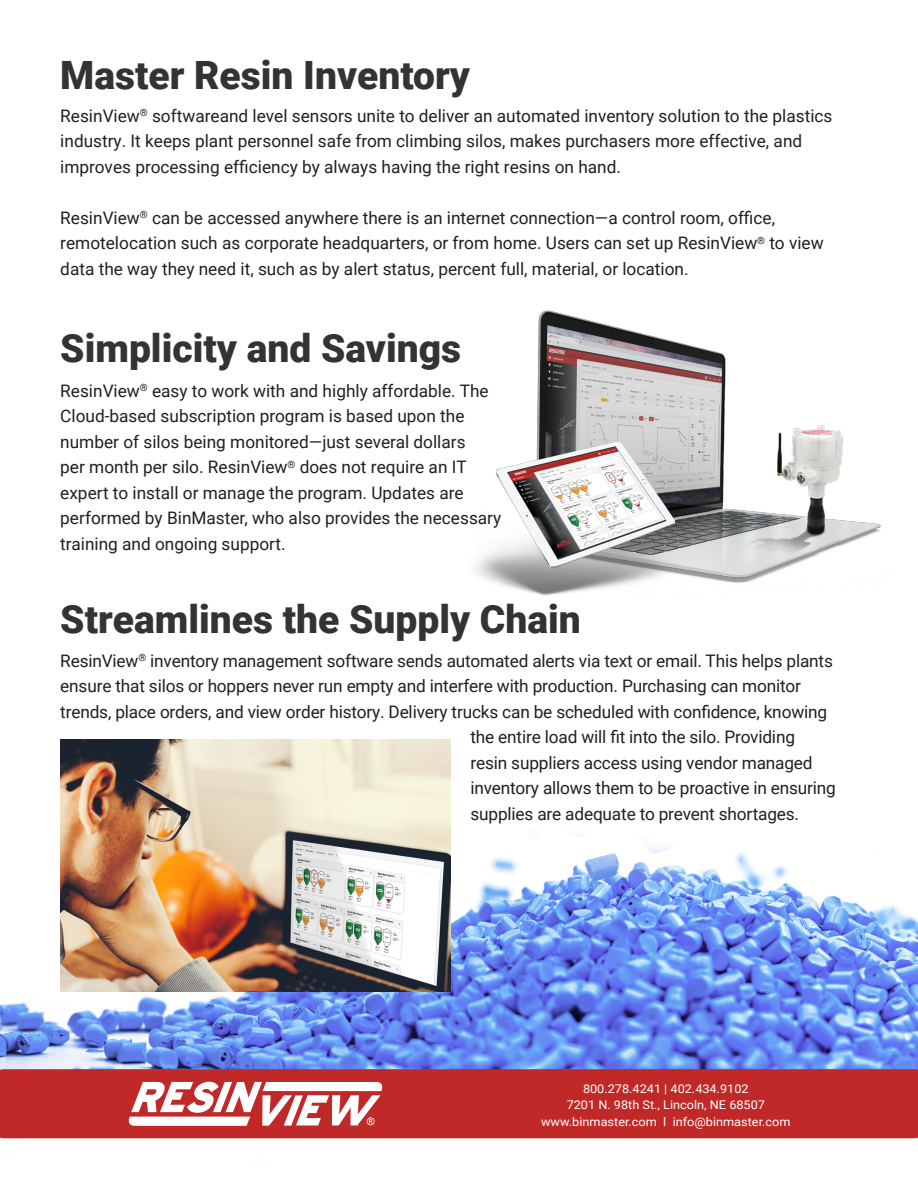
<style>
.page{position:relative;width:918px;height:1188px;background:#fff}
.page>*{position:absolute;margin:0;border:0;box-sizing:border-box;transform-origin:0 0}
.t1{font:900 39px "Roboto";color:#323332}
.t2{font:17.25px/25.5px "Roboto";color:#231f20}
.t3{font:12px "Roboto";color:#fff;scale:1.06 1}
</style>
<div class="page">
<img style="left:0;top:739px;width:918px;height:400px">
<img style="left:61px;top:739px;width:389px;height:253px">
<img style="left:475px;top:310px;width:406px;height:286px">
<div style="left:0;top:1069px;width:918px;height:69px;background:#c12929"></div>
<svg style="left:128px;top:1082px;width:255px;height:44px"></svg>
<p class="t1" style="left:60px;top:48px;width:411px">Master Resin Inventory</p>
<p class="t2" style="left:60px;top:102px;width:774px">ResinView<sup>®</sup> softwareand level sensors unite to deliver an automated inventory solution to the plastics industry. It keeps plant personnel safe from climbing silos, makes purchasers more effective, and improves processing efficiency by always having the right resins on hand.</p>
<p class="t2" style="left:60px;top:204px;width:765px">ResinView<sup>®</sup> can be accessed anywhere there is an internet connection—a control room, office, remotelocation such as corporate headquarters, or from home. Users can set up ResinView<sup>®</sup> to view data the way they need it, such as by alert status, percent full, material, or location.</p>
<p class="t1" style="left:60px;top:320px;width:402px">Simplicity and Savings</p>
<p class="t2" style="left:60px;top:377px;width:443px">ResinView<sup>®</sup> easy to work with and highly affordable. The Cloud-based subscription program is based upon the number of silos being monitored—just several dollars<br>per month per silo. ResinView<sup>®</sup> does not require an IT expert to install or manage the program. Updates are performed by BinMaster, who also provides the necessary training and ongoing support.</p>
<p class="t1" style="left:60px;top:591px;width:522px">Streamlines the Supply Chain</p>
<p class="t2" style="left:60px;top:647px;width:774px">ResinView<sup>®</sup> inventory management software sends automated alerts via text or email. This helps plants</p>
<p class="t2" style="left:60px;top:673px;width:742px">ensure that silos or hoppers never run empty and interfere with production. Purchasing can monitor</p>
<p class="t2" style="left:60px;top:698px;width:768px">trends, place orders, and view order history. Delivery trucks can be scheduled with confidence, knowing</p>
<p class="t2" style="left:470px;top:724px;width:326px">the entire load will fit into the silo. Providing</p>
<p class="t2" style="left:470px;top:749px;width:344px">resin suppliers access using vendor managed</p>
<p class="t2" style="left:470px;top:775px;width:367px">inventory allows them to be proactive in ensuring</p>
<p class="t2" style="left:470px;top:800px;width:330px">supplies are adequate to prevent shortages.</p>
<p class="t3" style="left:583px;top:1080px;width:158px">800.278.4241 | 402.434.9102</p>
<p class="t3" style="left:567px;top:1097px;width:189px">7201 N. 98th St., Lincoln, NE 68507</p>
<p class="t3" style="left:541px;top:1113px;width:237px">www.binmaster.com l info@binmaster.com</p>
</div>
